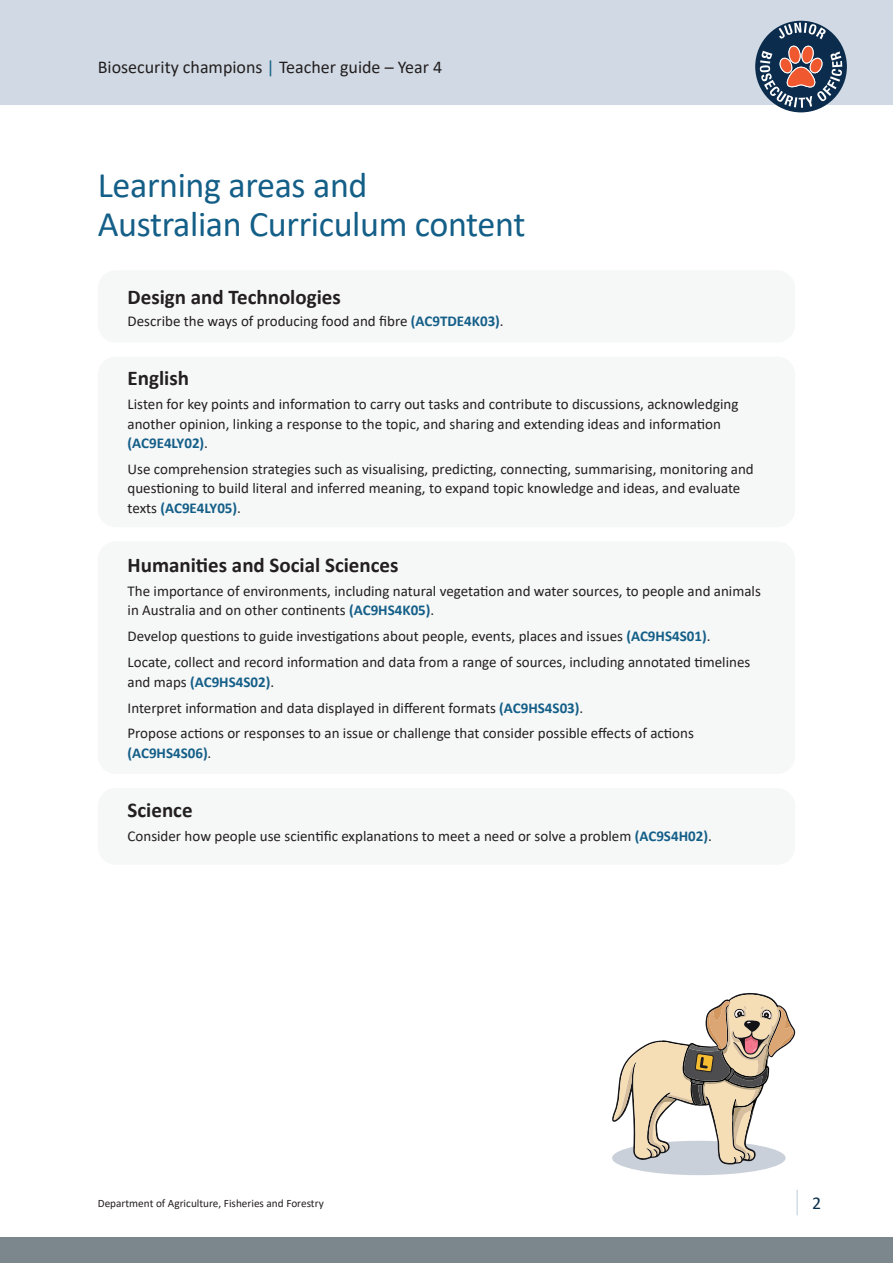
<style>
.page{position:relative;width:893px;height:1263px;background:#fff}
.page>*{position:absolute;margin:0;border:0;box-sizing:border-box;transform-origin:0 0}
.Heading_1{font:36px/39px "Calibri";letter-spacing:-.01em;color:#145f88}
.Heading_2{font:700 21px "Calibri";color:#231f20}
.t1{font:18px "Calibri";color:#231f20}
.t2{font:18px "Calibri";color:#0a2e4e}
.Body_copy{font:15px/19.5px "Calibri";color:#231f20}
.t3{font:11.25px "Calibri";color:#231f20}
.s1{color:#145f88}
.s2{font-weight:700;color:#145f88}
</style>
<div class="page">
<div style="left:0;top:0;width:893px;height:104px;background:#d1dae4"></div>
<div style="left:755px;top:21px;width:92px;height:91px;background:#0b2c4d;border-radius:50%"></div>
<svg style="left:779px;top:23px;width:47px;height:16px"></svg>
<svg style="left:760px;top:45px;width:82px;height:63px"></svg>
<div style="left:0;top:1237px;width:893px;height:26px;background:#7c878d"></div>
<hr style="left:796px;top:1190px;width:2px;height:25px;background:#d1dde6">
<div style="left:98px;top:270px;width:697px;height:73px;background:#f6f7f7;border-radius:18px"></div>
<div style="left:98px;top:541px;width:697px;height:233px;background:#f6f7f7;border-radius:18px"></div>
<div style="left:98px;top:788px;width:697px;height:77px;background:#f6f7f7;border-radius:18px"></div>
<div style="left:98px;top:357px;width:697px;height:170px;background:#f6f7f7;border-radius:18px"></div>
<div style="left:612px;top:1141px;width:174px;height:34px;background:#c9d0d9;border-radius:50%"></div>
<svg style="left:612px;top:993px;width:183px;height:171px"></svg>
<p class="t1" style="left:98px;top:55px;width:346px">Biosecurity champions <span class="s1">|</span> Teacher guide – Year 4</p>
<p class="Heading_1" style="left:98px;top:165px;width:429px">Learning areas and<br>Australian Curriculum content</p>
<p class="Heading_2" style="left:128px;top:282px;width:215px">Design and Technologies</p>
<p class="Body_copy" style="left:128px;top:311px;width:378px">Describe the ways of producing food and fibre <span class="s2">(AC9TDE4K03)</span>.</p>
<p class="Heading_2" style="left:128px;top:363px;width:63px">English</p>
<p class="Body_copy" style="left:128px;top:394px;width:612px">Listen for key points and information to carry out tasks and contribute to discussions, acknowledging another opinion, linking a response to the topic, and sharing and extending ideas and information <span class="s2">(AC9E4LY02)</span>.</p>
<p class="Body_copy" style="left:128px;top:459px;width:628px">Use comprehension strategies such as visualising, predicting, connecting, summarising, monitoring and questioning to build literal and inferred meaning, to expand topic knowledge and ideas, and evaluate texts <span class="s2">(AC9E4LY05)</span>.</p>
<p class="Heading_2" style="left:128px;top:550px;width:272px">Humanities and Social Sciences</p>
<p class="Body_copy" style="left:128px;top:581px;width:635px">The importance of environments, including natural vegetation and water sources, to people and animals in Australia and on other continents <span class="s2">(AC9HS4K05)</span>.</p>
<p class="Body_copy" style="left:128px;top:626px;width:584px">Develop questions to guide investigations about people, events, places and issues <span class="s2">(AC9HS4S01)</span>.</p>
<p class="Body_copy" style="left:128px;top:652px;width:624px">Locate, collect and record information and data from a range of sources, including annotated timelines and maps <span class="s2">(AC9HS4S02)</span>.</p>
<p class="Body_copy" style="left:128px;top:697px;width:457px">Interpret information and data displayed in different formats <span class="s2">(AC9HS4S03)</span>.</p>
<p class="Body_copy" style="left:128px;top:723px;width:568px">Propose actions or responses to an issue or challenge that consider possible effects of actions <span class="s2">(AC9HS4S06)</span>.</p>
<p class="Heading_2" style="left:128px;top:795px;width:67px">Science</p>
<p class="Body_copy" style="left:128px;top:826px;width:586px">Consider how people use scientific explanations to meet a need or solve a problem <span class="s2">(AC9S4H02)</span>.</p>
<p class="t3" style="left:98px;top:1195px;width:227px">Department of Agriculture, Fisheries and Forestry</p>
<p class="t2" style="left:812px;top:1191px;width:11px">2</p>
</div>
